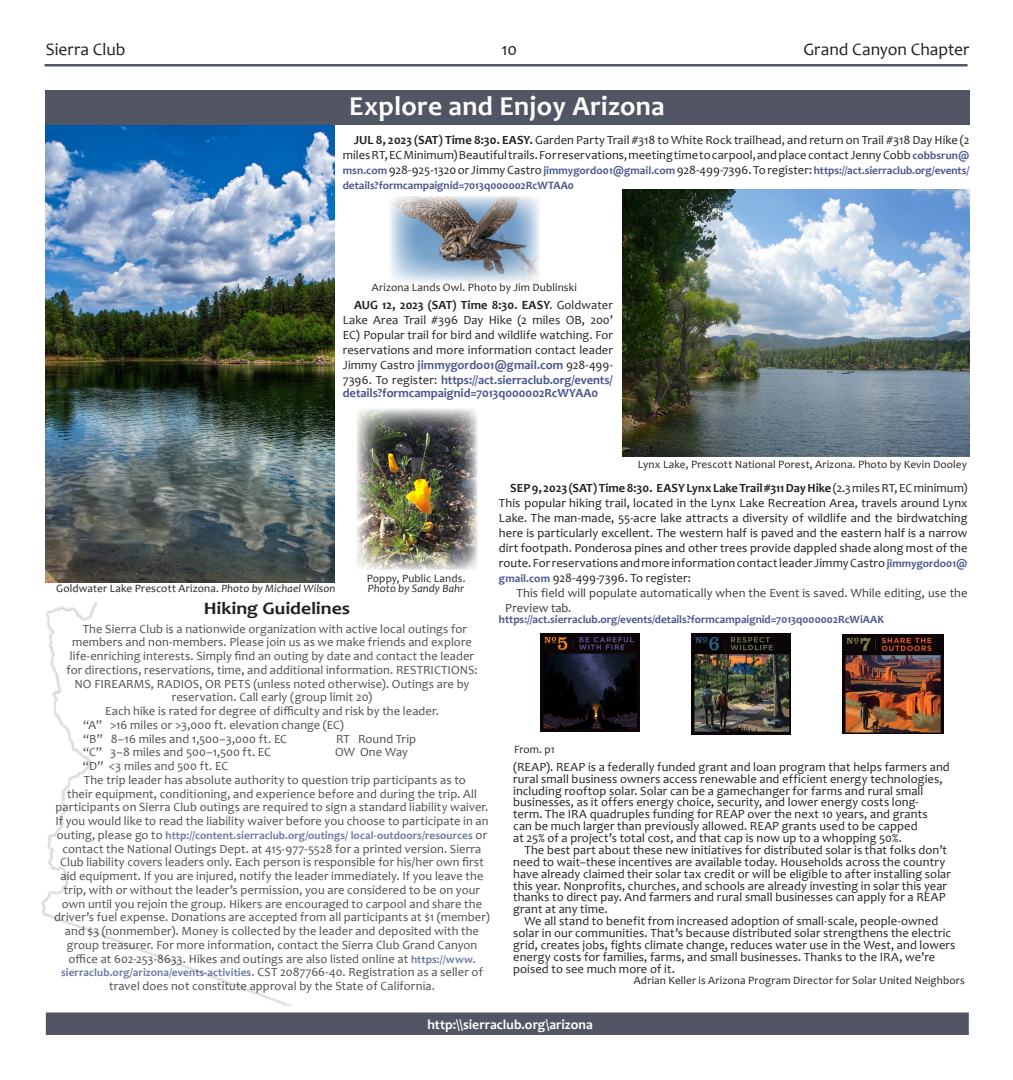
<style>
.page{position:relative;width:1013px;height:1080px;background:#fff}
.page>*{position:absolute;margin:0;border:0;box-sizing:border-box;transform-origin:0 0}
.t1{font:700 27.5px "Candara";letter-spacing:.01em;color:#fff}
.t2{font:17.5px "Candara";color:#231f20}
.t3{font:700 17.5px "Candara";letter-spacing:-.005em;color:#231f20;scale:1.13 1}
.t4{font:700 13.75px "Candara";color:#fff}
.t5{font:12.5px/11.9px "Candara";letter-spacing:.01em;color:#231f20}
.t6{font:12.5px/15px "Candara";letter-spacing:.005em;color:#1b1b1b;text-align:justify}
.Body_Text{font:12.5px/15px "Candara";letter-spacing:.01em;color:#383b3d}
.t7{font:700 12.5px "Candara";letter-spacing:-.005em;color:#48558e}
.t8{font:700 11.25px/15px "Candara";letter-spacing:.005em;color:#48558e}
.t9{font:11.25px/10px "Candara";letter-spacing:.01em;color:#222}
.s1{font-weight:700}
.s2{font-weight:700;font-size:11.25px;color:#48558e}
.s3{font-weight:400;font-size:12.5px;color:#231f20}
.s4{font-weight:700;color:#48558e}
.s5{font-style:italic}
.s6{font-weight:700;color:#231f20}
.s7{color:#231f20}
</style>
<div class="page">
<hr style="left:45px;top:64px;width:922px;height:3px;background:#515564">
<div style="left:46px;top:1013px;width:922px;height:21px;background:#515564"></div>
<div style="left:46px;top:1012px;width:922px;height:23px;border:1px solid #515564"></div>
<div style="left:45px;top:90px;width:924px;height:34px;background:#515564"></div>
<img style="left:46px;top:125px;width:288px;height:457px">
<img style="left:622px;top:190px;width:347px;height:266px">
<img style="left:390px;top:196px;width:150px;height:87px">
<img style="left:356px;top:409px;width:121px;height:161px">
<img style="left:540px;top:633px;width:99px;height:99px">
<img style="left:691px;top:633px;width:99px;height:101px">
<img style="left:842px;top:634px;width:101px;height:99px">
<h2 class="t2" style="left:46px;top:38px;width:81px">Sierra Club</h2>
<h2 class="t2" style="left:803px;top:38px;width:167px">Grand Canyon Chapter</h2>
<h2 class="t2" style="left:501px;top:38px;width:17px">10</h2>
<p class="t1" style="left:349px;top:89px;width:317px">Explore and Enjoy Arizona</p>
<p class="t5" style="left:343px;top:132px;width:628px;line-height:15px;text-align:right"><span class="s1">JUL 8, 2023 (SAT) Time 8:30. EASY.</span> Garden Party Trail #318 to White Rock trailhead, and return on Trail #318 Day Hike (2 miles RT, EC Minimum) Beautiful trails. For reservations, meeting time to carpool, and place contact Jenny Cobb <span class="s2">cobbsrun@</span></p>
<p class="t8" style="left:343px;top:163px;width:628px">msn.com <span class="s3">928-925-1320 or Jimmy Castro</span> jimmygordo01@gmail.com <span class="s3">928-499-7396. To register:</span> https://act.sierraclub.org/events/ details?formcampaignid=7013q000002RcWTAA0</p>
<p class="t9" style="left:372px;top:283px;width:206px">Arizona Lands Owl. Photo by Jim Dublinski</p>
<p class="t5" style="left:343px;top:298px;width:271px;line-height:15px;text-align:justify;text-indent:11px"><span class="s1">AUG 12, 2023 (SAT) Time 8:30. EASY</span>. Goldwater Lake Area Trail #396 Day Hike (2 miles OB, 200’ EC) Popular trail for bird and wildlife watching. For reservations and more information contact leader Jimmy Castro <span class="s4">jimmygordo01@gmail.com</span> 928-499- 7396. To register: <span class="s4">https://act.sierraclub.org/events/</span></p>
<p class="t7" style="left:343px;top:385px;width:257px">details?formcampaignid=7013q000002RcWYAA0</p>
<p class="t9" style="left:638px;top:459px;width:330px">Lynx Lake, Prescott National Porest, Arizona. Photo by Kevin Dooley</p>
<p class="t9" style="left:56px;top:583px;width:281px">Goldwater Lake Prescott Arizona. <span class="s5">Photo by Michael Wilson</span></p>
<p class="t3" style="left:204px;top:597px;width:131px">Hiking Guidelines</p>
<p class="t9" style="left:367px;top:573px;width:100px">Poppy, Public Lands.<br><span class="s5">Photo by Sandy Bahr</span></p>
<p class="t5" style="left:83px;top:623px;width:386px">The Sierra Club is a nationwide organization with active local outings for</p>
<p class="t5" style="left:72px;top:636px;width:401px">members and non-members. Please join us as we make friends and explore</p>
<p class="t5" style="left:70px;top:650px;width:405px">life-enriching interests. Simply find an outing by date and contact the leader</p>
<p class="t5" style="left:66px;top:664px;width:413px">for directions, reservations, time, and additional information. RESTRICTIONS:</p>
<p class="t5" style="left:75px;top:678px;width:396px">NO FIREARMS, RADIOS, OR PETS (unless noted otherwise). Outings are by</p>
<p class="t5" style="left:172px;top:691px;width:202px">reservation. Call early (group limit 20)</p>
<p class="t5" style="left:105px;top:705px;width:335px">Each hike is rated for degree of difficulty and risk by the leader.</p>
<p class="t5" style="left:83px;top:719px;width:262px">“A” &gt;16 miles or &gt;3,000 ft. elevation change (EC)</p>
<p class="t5" style="left:83px;top:733px;width:206px">“B” 8–16 miles and 1,500–3,000 ft. EC</p>
<p class="t5" style="left:336px;top:733px;width:82px">RT Round Trip</p>
<p class="t5" style="left:83px;top:746px;width:189px">“C” 3–8 miles and 500–1,500 ft. EC</p>
<p class="t5" style="left:335px;top:746px;width:74px">OW One Way</p>
<p class="t5" style="left:83px;top:760px;width:147px">“D” &lt;3 miles and 500 ft. EC</p>
<p class="t5" style="left:84px;top:774px;width:383px">The trip leader has absolute authority to question trip participants as to</p>
<p class="t5" style="left:67px;top:788px;width:411px">their equipment, conditioning, and experience before and during the trip. All</p>
<p class="t5" style="left:56px;top:801px;width:434px">participants on Sierra Club outings are required to sign a standard liability waiver.</p>
<p class="t5" style="left:55px;top:815px;width:434px">If you would like to read the liability waiver before you choose to participate in an</p>
<p class="t8" style="left:57px;top:828px;width:432px"><span class="s3">outing, please go to</span> http://content.sierraclub.org/outings/ local-outdoors/resources <span class="s3">or</span></p>
<p class="t5" style="left:54px;top:842px;width:437px;line-height:13.8px;text-align:center">contact the National Outings Dept. at 415-977-5528 for a printed version. Sierra Club liability covers leaders only. Each person is responsible for his/her own first aid equipment. If you are injured, notify the leader immediately. If you leave the trip, with or without the leader’s permission, you are considered to be on your own until you rejoin the group. Hikers are encouraged to carpool and share the driver’s fuel expense. Donations are accepted from all participants at $1 (member) and $3 (nonmember). Money is collected by the leader and deposited with the group treasurer. For more information, contact the Sierra Club Grand Canyon office at 602-253-8633. Hikes and outings are also listed online at <span class="s2">https://www.</span></p>
<p class="t8" style="left:61px;top:965px;width:423px">sierraclub.org/arizona/events-activities<span class="s3">. CST 2087766-40. Registration as a seller of</span></p>
<p class="t5" style="left:109px;top:980px;width:327px">travel does not constitute approval by the State of California.</p>
<p class="t6" style="left:499px;top:480px;width:470px;text-indent:11px"><span class="s6">SEP 9, 2023 (SAT) Time 8:30. EASY Lynx Lake Trail #311 Day Hike</span> <span class="s7">(2.3 miles RT, EC minimum)<br></span>This popular hiking trail, located in the Lynx Lake Recreation Area, travels around Lynx Lake. The man-made, 55-acre lake attracts a diversity of wildlife and the birdwatching here is particularly excellent. The western half is paved and the eastern half is a narrow dirt footpath. Ponderosa pines and other trees provide dappled shade along most of the route. <span class="s7">For reservations and more information contact leader Jimmy Castro</span> <span class="s2">jimmygordo01@ gmail.com</span> <span class="s7">928-499-7396. To register:</span></p>
<p class="Body_Text" style="left:505px;top:585px;width:464px;text-indent:11px">This field will populate automatically when the Event is saved. While editing, use the<br>Preview tab.</p>
<p class="t8" style="left:499px;top:611px;width:386px">https://act.sierraclub.org/events/details?formcampaignid=7013q000002RcWiAAK</p>
<p class="t9" style="left:514px;top:744px;width:42px">From. p1</p>
<p class="t5" style="left:513px;top:761px;width:438px">(REAP). REAP is a federally funded grant and loan program that helps farmers and rural small business owners access renewable and efficient energy technologies, including rooftop solar. Solar can be a gamechanger for farms and rural small businesses, as it offers energy choice, security, and lower energy costs long&shy;term. The IRA quadruples funding for REAP over the next 10 years, and grants<br>can be much larger than previously allowed. REAP grants used to be capped<br>at 25% of a project’s total cost, and that cap is now up to a whopping 50%.</p>
<p class="t5" style="left:513px;top:844px;width:439px;text-indent:11px">The best part about these new initiatives for distributed solar is that folks don’t need to wait–these incentives are available today. Households across the country have already claimed their solar tax credit or will be eligible to after installing solar this year. Nonprofits, churches, and schools are already investing in solar this year thanks to direct pay. And farmers and rural small businesses can apply for a REAP grant at any time.</p>
<p class="t5" style="left:513px;top:915px;width:444px;text-indent:11px">We all stand to benefit from increased adoption of small-scale, people-owned solar in our communities. That’s because distributed solar strengthens the electric grid, creates jobs, fights climate change, reduces water use in the West, and lowers energy costs for families, farms, and small businesses. Thanks to the IRA, we’re poised to see much more of it.</p>
<p class="t9" style="left:634px;top:975px;width:332px">Adrian Keller is Arizona Program Director for Solar United Neighbors</p>
<p class="t4" style="left:427px;top:1016px;width:167px">http:\\sierraclub.org\arizona</p>
</div>
